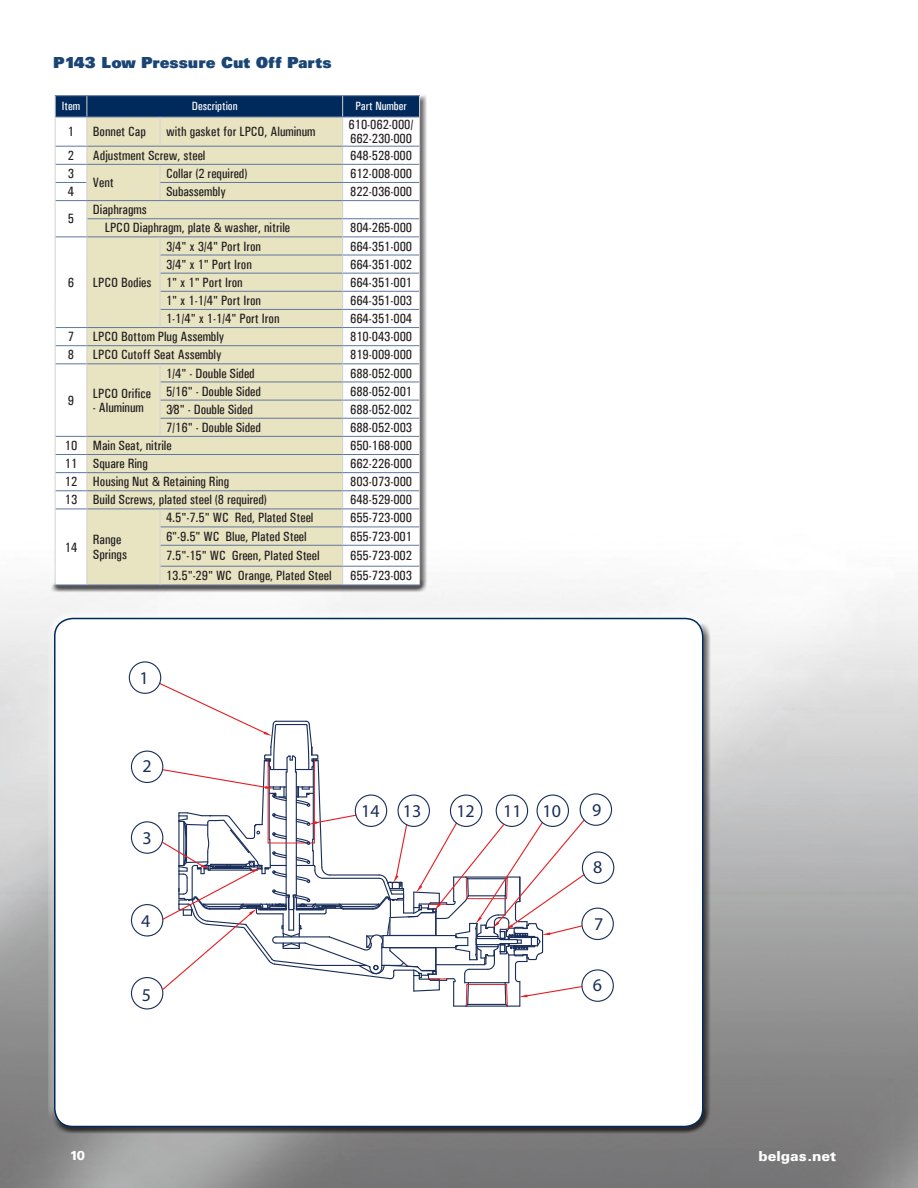
<style>
.page{position:relative;width:918px;height:1188px;background:#fff}
.page>*{position:absolute;margin:0;border:0;box-sizing:border-box;transform-origin:0 0}
.t1{font:18px "Myriad Pro";color:#192e5a}
.Sub_Head_Start{font:16.5px "Univers Ultra Bold DTC";color:#1a4574}
.t2{font:15px "Univers Black DTC";color:#fff}
.t3{font:500 condensed 13.5px/14.2px "Univers";color:#231f20}
.t4{font:13.5px "Univers Black DTC";color:#fff}
.t5{font:500 condensed 12px "Univers";color:#fff}
</style>
<div class="page">
<div style="left:50px;top:91px;width:376px;height:501px;background:#231f20;opacity:.75"></div>
<hr style="left:55px;top:95px;width:32px;height:1px;background:#60779f">
<hr style="left:87px;top:95px;width:73px;height:1px;background:#60779f">
<hr style="left:160px;top:95px;width:183px;height:1px;background:#60779f">
<hr style="left:343px;top:95px;width:77px;height:1px;background:#60779f">
<hr style="left:55px;top:585px;width:32px;height:1px;background:#60779f">
<hr style="left:87px;top:585px;width:73px;height:1px;background:#60779f">
<hr style="left:160px;top:585px;width:183px;height:1px;background:#60779f">
<svg style="left:55px;top:96px;width:365px;height:489px"></svg>
<hr style="left:160px;top:164px;width:183px;height:1px;background:#60779f">
<hr style="left:343px;top:164px;width:76px;height:1px;background:#60779f">
<hr style="left:160px;top:182px;width:183px;height:1px;background:#60779f">
<hr style="left:343px;top:182px;width:76px;height:1px;background:#60779f">
<hr style="left:87px;top:200px;width:73px;height:1px;background:#60779f">
<hr style="left:160px;top:200px;width:183px;height:1px;background:#60779f">
<hr style="left:343px;top:200px;width:76px;height:1px;background:#60779f">
<hr style="left:343px;top:327px;width:76px;height:1px;background:#60779f">
<hr style="left:343px;top:345px;width:76px;height:1px;background:#60779f">
<hr style="left:343px;top:146px;width:76px;height:1px;background:#60779f">
<hr style="left:343px;top:382px;width:76px;height:1px;background:#60779f">
<hr style="left:343px;top:400px;width:76px;height:1px;background:#60779f">
<hr style="left:343px;top:418px;width:76px;height:1px;background:#60779f">
<hr style="left:343px;top:436px;width:76px;height:1px;background:#60779f">
<hr style="left:343px;top:472px;width:76px;height:1px;background:#60779f">
<hr style="left:343px;top:490px;width:76px;height:1px;background:#60779f">
<hr style="left:343px;top:509px;width:76px;height:1px;background:#60779f">
<hr style="left:343px;top:527px;width:76px;height:1px;background:#60779f">
<hr style="left:343px;top:545px;width:76px;height:1px;background:#60779f">
<hr style="left:343px;top:566px;width:76px;height:1px;background:#60779f">
<hr style="left:343px;top:585px;width:77px;height:1px;background:#60779f">
<div style="left:52px;top:622px;width:658px;height:512px;background:#231f20;opacity:.75"></div>
<div style="left:55px;top:619px;width:648px;height:508px;background:#fff;border-radius:18px"></div>
<div style="left:54px;top:618px;width:650px;height:509px;border:2px solid #00295c;border-radius:18px"></div>
<div style="left:129px;top:661px;width:32px;height:33px;border:1px solid #192e5a;border-radius:50%"></div>
<div style="left:580px;top:793px;width:32px;height:33px;border:1px solid #192e5a;border-radius:50%"></div>
<div style="left:582px;top:851px;width:32px;height:33px;border:1px solid #192e5a;border-radius:50%"></div>
<div style="left:131px;top:751px;width:32px;height:32px;border:1px solid #192e5a;border-radius:50%"></div>
<div style="left:131px;top:821px;width:32px;height:33px;border:1px solid #192e5a;border-radius:50%"></div>
<div style="left:131px;top:904px;width:32px;height:33px;border:1px solid #192e5a;border-radius:50%"></div>
<div style="left:131px;top:977px;width:32px;height:33px;border:1px solid #192e5a;border-radius:50%"></div>
<div style="left:581px;top:969px;width:33px;height:33px;border:1px solid #192e5a;border-radius:50%"></div>
<div style="left:581px;top:908px;width:33px;height:32px;border:1px solid #192e5a;border-radius:50%"></div>
<svg style="left:158px;top:682px;width:428px;height:325px"></svg>
<p class="Sub_Head_Start" style="left:53px;top:52px;width:280px">P143 Low Pressure Cut Off Parts</p>
<p class="t5" style="left:62px;top:99px;width:20px">Item</p>
<p class="t5" style="left:192px;top:99px;width:47px">Description</p>
<p class="t5" style="left:355px;top:99px;width:53px">Part Number</p>
<p class="t3" style="left:68px;top:125px;width:8px">1</p>
<p class="t3" style="left:93px;top:125px;width:55px">Bonnet Cap</p>
<p class="t3" style="left:166px;top:125px;width:151px">with gasket for LPCO, Aluminum</p>
<p class="t3" style="left:349px;top:117px;width:66px">610-062-000/<br>662-230-000</p>
<p class="t3" style="left:68px;top:148px;width:8px">2</p>
<p class="t3" style="left:93px;top:148px;width:114px">Adjustment Screw, steel</p>
<p class="t3" style="left:350px;top:148px;width:63px">648-528-000</p>
<p class="t3" style="left:68px;top:166px;width:8px">3</p>
<p class="t3" style="left:93px;top:175px;width:22px">Vent</p>
<p class="t3" style="left:166px;top:166px;width:83px">Collar (2 required)</p>
<p class="t3" style="left:350px;top:166px;width:63px">612-008-000</p>
<p class="t3" style="left:68px;top:184px;width:8px">4</p>
<p class="t3" style="left:166px;top:184px;width:61px">Subassembly</p>
<p class="t3" style="left:350px;top:184px;width:63px">822-036-000</p>
<p class="t3" style="left:68px;top:212px;width:8px">5</p>
<p class="t3" style="left:105px;top:201px;width:187px;line-height:18.1px;text-indent:-12px">Diaphragms<br>LPCO Diaphragm, plate &amp; washer, nitrile</p>
<p class="t3" style="left:350px;top:221px;width:63px">804-265-000</p>
<p class="t3" style="left:68px;top:275px;width:8px">6</p>
<p class="t3" style="left:93px;top:275px;width:60px">LPCO Bodies</p>
<p class="t3" style="left:166px;top:239px;width:97px">3/4" x 3/4" Port Iron</p>
<p class="t3" style="left:350px;top:239px;width:63px">664-351-000</p>
<p class="t3" style="left:166px;top:257px;width:87px">3/4" x 1" Port Iron</p>
<p class="t3" style="left:350px;top:257px;width:63px">664-351-002</p>
<p class="t3" style="left:166px;top:275px;width:78px">1" x 1" Port Iron</p>
<p class="t3" style="left:350px;top:275px;width:63px">664-351-001</p>
<p class="t3" style="left:166px;top:293px;width:97px">1" x 1-1/4" Port Iron</p>
<p class="t3" style="left:350px;top:293px;width:63px">664-351-003</p>
<p class="t3" style="left:166px;top:311px;width:115px">1-1/4" x 1-1/4" Port Iron</p>
<p class="t3" style="left:350px;top:311px;width:63px">664-351-004</p>
<p class="t3" style="left:68px;top:330px;width:8px">7</p>
<p class="t3" style="left:93px;top:330px;width:133px">LPCO Bottom Plug Assembly</p>
<p class="t3" style="left:350px;top:330px;width:63px">810-043-000</p>
<p class="t3" style="left:68px;top:348px;width:8px">8</p>
<p class="t3" style="left:93px;top:348px;width:130px">LPCO Cutoff Seat Assembly</p>
<p class="t3" style="left:350px;top:348px;width:63px">819-009-000</p>
<p class="t3" style="left:68px;top:393px;width:8px">9</p>
<p class="t3" style="left:166px;top:366px;width:90px">1/4" - Double Sided</p>
<p class="t3" style="left:350px;top:366px;width:63px">688-052-000</p>
<p class="t3" style="left:166px;top:384px;width:96px">5/16" - Double Sided</p>
<p class="t3" style="left:350px;top:384px;width:63px">688-052-001</p>
<p class="t3" style="left:166px;top:402px;width:88px">3⁄8" - Double Sided</p>
<p class="t3" style="left:350px;top:402px;width:63px">688-052-002</p>
<p class="t3" style="left:166px;top:420px;width:96px">7/16" - Double Sided</p>
<p class="t3" style="left:350px;top:420px;width:63px">688-052-003</p>
<p class="t3" style="left:65px;top:438px;width:108px">10 Main Seat, nitrile</p>
<p class="t3" style="left:350px;top:438px;width:63px">650-168-000</p>
<p class="t3" style="left:65px;top:456px;width:85px">11 Square Ring</p>
<p class="t3" style="left:350px;top:456px;width:63px">662-226-000</p>
<p class="t3" style="left:65px;top:475px;width:166px">12 Housing Nut &amp; Retaining Ring</p>
<p class="t3" style="left:350px;top:475px;width:63px">803-073-000</p>
<p class="t3" style="left:65px;top:493px;width:204px">13 Build Screws, plated steel (8 required)</p>
<p class="t3" style="left:350px;top:493px;width:63px">648-529-000</p>
<p class="t3" style="left:65px;top:540px;width:14px">14</p>
<p class="t3" style="left:93px;top:533px;width:36px">Range<br>Springs</p>
<p class="t3" style="left:93px;top:386px;width:59px">LPCO Orifice</p>
<p class="t3" style="left:93px;top:400px;width:52px">- Aluminum</p>
<p class="t3" style="left:166px;top:511px;width:149px">4.5"-7.5" WC Red, Plated Steel</p>
<p class="t3" style="left:350px;top:511px;width:63px">655-723-000</p>
<p class="t3" style="left:166px;top:529px;width:142px">6"-9.5" WC Blue, Plated Steel</p>
<p class="t3" style="left:350px;top:529px;width:63px">655-723-001</p>
<p class="t3" style="left:166px;top:549px;width:155px">7.5"-15" WC Green, Plated Steel</p>
<p class="t3" style="left:350px;top:549px;width:63px">655-723-002</p>
<p class="t3" style="left:166px;top:568px;width:167px">13.5"-29" WC Orange, Plated Steel</p>
<p class="t3" style="left:350px;top:568px;width:63px">655-723-003</p>
<p class="t1" style="left:140px;top:667px;width:11px">1</p>
<p class="t1" style="left:142px;top:755px;width:11px">2</p>
<p class="t1" style="left:142px;top:827px;width:11px">3</p>
<p class="t1" style="left:141px;top:910px;width:11px">4</p>
<p class="t1" style="left:142px;top:983px;width:11px">5</p>
<p class="t1" style="left:361px;top:800px;width:20px">14</p>
<p class="t1" style="left:403px;top:800px;width:20px">13</p>
<p class="t1" style="left:456px;top:800px;width:20px">12</p>
<p class="t1" style="left:592px;top:799px;width:11px">9</p>
<p class="t1" style="left:542px;top:800px;width:20px">10</p>
<p class="t1" style="left:503px;top:800px;width:20px">11</p>
<p class="t1" style="left:593px;top:856px;width:11px">8</p>
<p class="t1" style="left:594px;top:913px;width:11px">7</p>
<p class="t1" style="left:593px;top:974px;width:11px">6</p>
<p class="t4" style="left:69px;top:1148px;width:17px">10</p>
<p class="t2" style="left:759px;top:1147px;width:79px">belgas.net</p>
</div>
